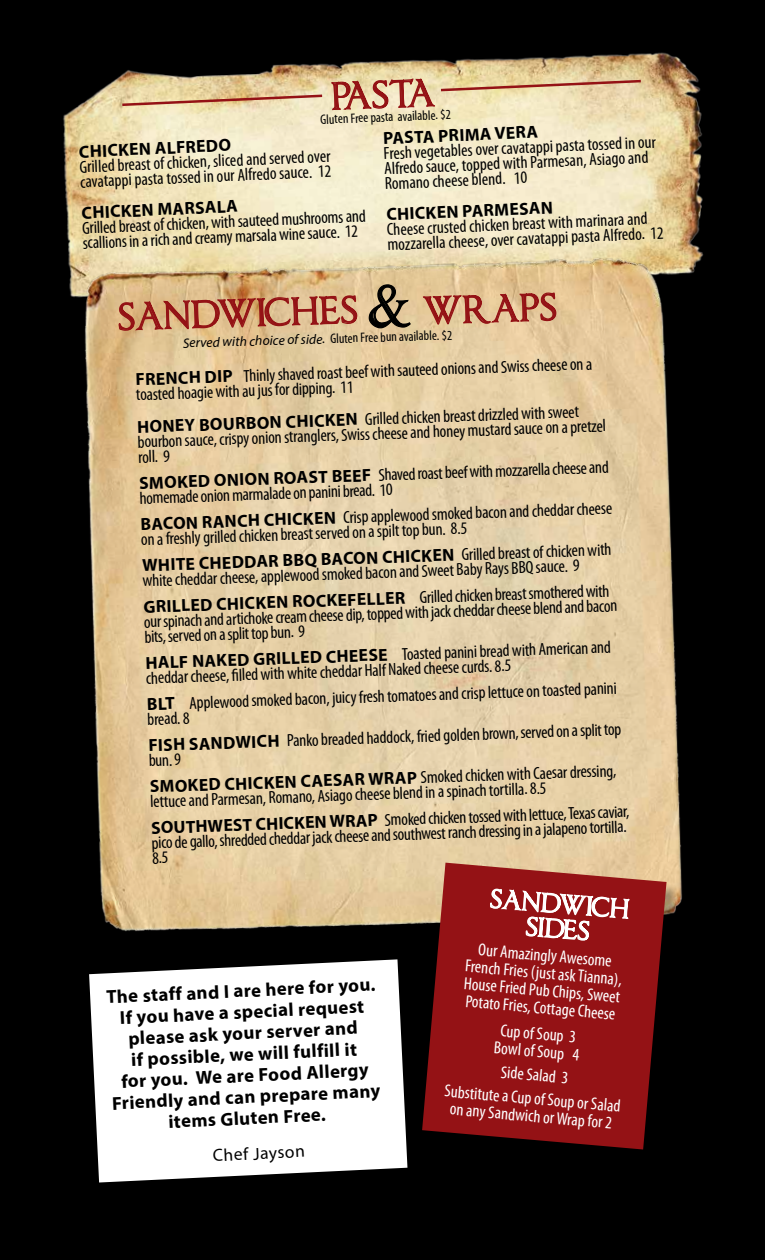
<style>
.page{position:relative;width:765px;height:1260px;background:#000}
.page>*{position:absolute;margin:0;border:0;box-sizing:border-box;transform-origin:0 0}
.t1{font:32.5px "Imperator Bronze Small Caps";color:#941215}
.t2{font:22.5px/25px "Imperator Bronze Small Caps";color:#fff;text-align:center}
.t3{font:700 18.75px/21.2px "Myriad Pro";color:#000;text-align:center}
.t4{font:condensed 17.5px/15px "Myriad Pro";color:#000}
.t5{font:condensed 17.5px/17.5px "Myriad Pro";color:#fff;text-align:center}
.t6{font:700 17.5px "Myriad Pro";color:#000}
.t7{font:17.5px "Myriad Pro";color:#000}
.t8{font:condensed 13.75px "Myriad Pro";color:#000}
.s1{font-size:52.5px;color:#000}
.s2{font-style:italic;font-stretch:normal}
.s3{font-weight:700;font-stretch:normal}
</style>
<div class="page">
<img style="left:63px;top:52px;width:641px;height:220px">
<svg style="left:120px;top:52px;width:523px;height:126px;background:#d3c4a2"></svg>
<img style="left:68px;top:235px;width:626px;height:697px">
<div style="left:424px;top:865px;width:258px;height:300px;background:#000"></div>
<svg style="left:422px;top:863px;width:245px;height:287px;fill:#941215"></svg>
<svg style="left:480px;top:869px;width:152px;height:155px;background:#9e282a"></svg>
<svg style="left:112px;top:213px;width:246px;height:198px;background:#e0c397"></svg>
<svg style="left:368px;top:215px;width:189px;height:187px;background:#e2c8a0"></svg>
<svg style="left:89px;top:959px;width:318px;height:224px;fill:#fff"></svg>
<svg style="left:208px;top:1143px;width:97px;height:40px"></svg>
<div style="left:105px;top:976px;width:279px;height:167px;background:#fff"></div>
<h1 class="t1" style="left:331px;top:82px;width:104px;rotate:-2deg">PASTA</h1>
<p class="t8" style="left:320px;top:111px;width:132px;rotate:-2deg">Gluten Free pasta available. $2</p>
<p class="t6" style="left:382px;top:128px;width:157px;rotate:-3deg">PASTA PRIMA VERA</p>
<p class="t4" style="left:383px;top:147px;width:274px;rotate:-3deg">Fresh vegetables over cavatappi pasta tossed in our<br>Alfredo sauce, topped with Parmesan, Asiago and<br>Romano cheese blend. 10</p>
<p class="t6" style="left:386px;top:204px;width:168px;rotate:-3deg">CHICKEN PARMESAN</p>
<p class="t6" style="left:78px;top:141px;width:154px;rotate:-3deg">CHICKEN ALFREDO</p>
<p class="t4" style="left:79px;top:160px;width:253px;rotate:-3deg">Grilled breast of chicken, sliced and served over cavatappi pasta tossed in our Alfredo sauce. 12</p>
<p class="t6" style="left:81px;top:202px;width:158px;rotate:-3deg">CHICKEN MARSALA</p>
<p class="t4" style="left:82px;top:221px;width:286px;rotate:-3deg">Grilled breast of chicken, with sauteed mushrooms and scallions in a rich and creamy marsala wine sauce. 12</p>
<p class="t4" style="left:386px;top:223px;width:278px;rotate:-3deg">Cheese crusted chicken breast with marinara and mozzarella cheese, over cavatappi pasta Alfredo. 12</p>
<h1 class="t1" style="left:118px;top:303px;width:440px;rotate:-2deg">SANDWICHES <span class="s1">&amp;</span> WRAPS</h1>
<p class="t8" style="left:183px;top:336px;width:271px;rotate:-2deg"><span class="s2">Served with choice of side.</span> Gluten Free bun available. $2</p>
<p class="t4" style="left:135px;top:372px;width:459px;rotate:-2deg"><span class="s3">FRENCH DIP</span> Thinly shaved roast beef with sauteed onions and Swiss cheese on a toasted hoagie with au jus for dipping. 11</p>
<p class="t4" style="left:137px;top:419px;width:470px;rotate:-2deg"><span class="s3">HONEY BOURBON CHICKEN</span> Grilled chicken breast drizzled with sweet bourbon sauce, crispy onion stranglers, Swiss cheese and honey mustard sauce on a pretzel roll. 9</p>
<p class="t4" style="left:139px;top:475px;width:471px;rotate:-2deg"><span class="s3">SMOKED ONION ROAST BEEF</span> Shaved roast beef with mozzarella cheese and homemade onion marmalade on panini bread. 10</p>
<p class="t4" style="left:140px;top:517px;width:473px;rotate:-2deg"><span class="s3">BACON RANCH CHICKEN</span> Crisp applewood smoked bacon and cheddar cheese on a freshly grilled chicken breast served on a spilt top bun. 8.5</p>
<p class="t4" style="left:142px;top:558px;width:471px;rotate:-2deg"><span class="s3">WHITE CHEDDAR BBQ BACON CHICKEN</span> Grilled breast of chicken with white cheddar cheese, applewood smoked bacon and Sweet Baby Rays BBQ sauce. 9</p>
<p class="t4" style="left:143px;top:599px;width:475px;rotate:-2deg"><span class="s3">GRILLED CHICKEN ROCKEFELLER</span> Grilled chicken breast smothered with our spinach and artichoke cream cheese dip, topped with jack cheddar cheese blend and bacon bits, served on a split top bun. 9</p>
<p class="t4" style="left:145px;top:655px;width:467px;rotate:-2deg"><span class="s3">HALF NAKED GRILLED CHEESE</span> Toasted panini bread with American and cheddar cheese, fi lled with white cheddar Half Naked cheese curds. 8.5</p>
<p class="t4" style="left:147px;top:697px;width:472px;rotate:-2deg"><span class="s3">BLT</span> Applewood smoked bacon, juicy fresh tomatoes and crisp lettuce on toasted panini bread. 8</p>
<p class="t4" style="left:148px;top:738px;width:475px;rotate:-2deg"><span class="s3">FISH SANDWICH</span> Panko breaded haddock, fried golden brown, served on a split top bun. 9</p>
<p class="t4" style="left:149px;top:779px;width:468px;rotate:-2deg"><span class="s3">SMOKED CHICKEN CAESAR WRAP</span> Smoked chicken with Caesar dressing, lettuce and Parmesan, Romano, Asiago cheese blend in a spinach tortilla. 8.5</p>
<p class="t4" style="left:151px;top:820px;width:480px;rotate:-2deg"><span class="s3">SOUTHWEST CHICKEN WRAP</span> Smoked chicken tossed with lettuce, Texas caviar, pico de gallo, shredded cheddar jack cheese and southwest ranch dressing in a jalapeno tortilla.<br>8.5</p>
<p class="t2" style="left:492px;top:888px;width:140px;rotate:5deg">SANDWICH<br>SIDES</p>
<p class="t5" style="left:468px;top:939px;width:159px;rotate:5deg">Our Amazingly Awesome<br>French Fries (just ask Tianna),<br>House Fried Pub Chips, Sweet<br>Potato Fries, Cottage Cheese</p>
<p class="t5" style="left:496px;top:1021px;width:87px;text-align:left;rotate:5deg">Cup of Soup 3<br>Bowl of Soup 4</p>
<p class="t5" style="left:448px;top:1055px;width:178px;line-height:23.8px;rotate:5deg">Side Salad 3<br>Substitute a Cup of Soup or Salad</p>
<p class="t3" style="left:106px;top:987px;width:271px;rotate:-3deg">The staff and I are here for you.<br>If you have a special request please ask your server and<br>if possible, we will fulfill it<br>for you. We are Food Allergy<br>Friendly and can prepare many items Gluten Free.</p>
<p class="t5" style="left:451px;top:1100px;width:164px;rotate:5deg">on any Sandwich or Wrap for 2</p>
<p class="t7" style="left:212px;top:1145px;width:93px;rotate:-3deg">Chef Jayson</p>
</div>
